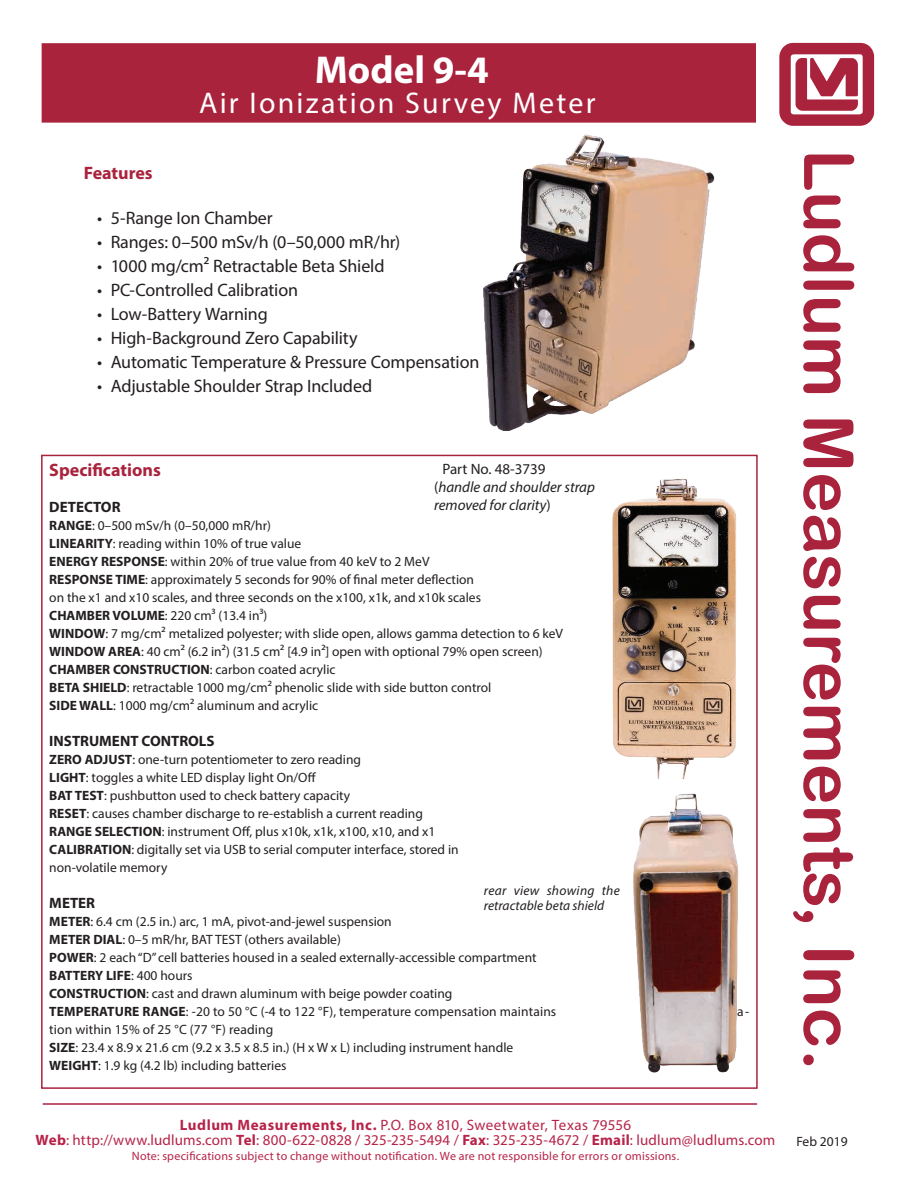
<style>
.page{position:relative;width:918px;height:1188px;background:#fff}
.page>*{position:absolute;margin:0;border:0;box-sizing:border-box;transform-origin:0 0}
.t1{font:69px "Arial Rounded MT Bold";color:#a9233d}
.t2{font:700 39px "Myriad Pro";color:#fff}
.t3{font:30px "Myriad Pro";letter-spacing:.075em;color:#fff}
.t4{font:18px "Myriad Pro";letter-spacing:-.01em;color:#231f20}
.t5{font:700 18px "Myriad Pro";color:#a9233d}
.t6{font:15px/15px "Myriad Pro";letter-spacing:.01em;color:#b72348;text-align:center}
.t7{font:italic 15px/18px "Myriad Pro";color:#231f20}
.t8{font:700 15px "Myriad Pro";color:#231f20}
.t9{font:13.5px/18px "Myriad Pro";color:#231f20}
.t10{font:italic 13.5px/15px "Myriad Pro";letter-spacing:.01em;color:#231f20}
.t11{font:12px "Myriad Pro";letter-spacing:.02em;color:#b72348}
.s1{font-weight:700}
.s2{font-style:normal}
.s3{font-size:72px}
</style>
<div class="page">
<img style="left:779px;top:42px;width:96px;height:84px">
<hr style="left:43px;top:1103px;width:714px;height:2px;background:#a9233d">
<img style="left:612px;top:478px;width:125px;height:300px">
<img style="left:483px;top:134px;width:232px;height:297px">
<img style="left:606px;top:782px;width:152px;height:307px">
<div style="left:42px;top:43px;width:714px;height:80px;background:#a9233d;border:2px solid #a9233d"></div>
<h2 class="t2" style="left:315px;top:45px;width:176px">Model 9-4</h2>
<h3 class="t3" style="left:199px;top:85px;width:398px">Air Ionization Survey Meter</h3>
<h3 class="t5" style="left:84px;top:161px;width:70px">Features</h3>
<h3 class="t4" style="left:97px;top:207px;width:177px">• 5-Range Ion Chamber</h3>
<h3 class="t4" style="left:97px;top:231px;width:305px">• Ranges: 0–500 mSv/h (0–50,000 mR/hr)</h3>
<h3 class="t4" style="left:97px;top:255px;width:289px">• 1000 mg/cm² Retractable Beta Shield</h3>
<h3 class="t4" style="left:97px;top:279px;width:202px">• PC-Controlled Calibration</h3>
<h3 class="t4" style="left:97px;top:303px;width:172px">• Low-Battery Warning</h3>
<h3 class="t4" style="left:97px;top:327px;width:262px">• High-Background Zero Capability</h3>
<h3 class="t4" style="left:97px;top:351px;width:384px">• Automatic Temperature &amp; Pressure Compensation</h3>
<h3 class="t4" style="left:97px;top:375px;width:276px">• Adjustable Shoulder Strap Included</h3>
<h3 class="t5" style="left:49px;top:459px;width:113px">Specifications</h3>
<p class="t8" style="left:49px;top:498px;width:73px">DETECTOR</p>
<p class="t9" style="left:49px;top:517px;width:515px"><span class="s1">RANGE</span>: 0–500 mSv/h (0–50,000 mR/hr)<br><span class="s1">LINEARITY</span>: reading within 10% of true value<br><span class="s1">ENERGY RESPONSE</span>: within 20% of true value from 40 keV to 2 MeV<br><span class="s1">RESPONSE TIME</span>: approximately 5 seconds for 90% of final meter deflection<br>on the x1 and x10 scales, and three seconds on the x100, x1k, and x10k scales<br><span class="s1">CHAMBER VOLUME</span>: 220 cm³ (13.4 in³)<br><span class="s1">WINDOW</span>: 7 mg/cm² metalized polyester; with slide open, allows gamma detection to 6 keV <span class="s1">WINDOW AREA</span>: 40 cm² (6.2 in²) (31.5 cm² [4.9 in²] open with optional 79% open screen)<br><span class="s1">CHAMBER CONSTRUCTION</span>: carbon coated acrylic<br><span class="s1">BETA SHIELD</span>: retractable 1000 mg/cm² phenolic slide with side button control<br><span class="s1">SIDE WALL</span>: 1000 mg/cm² aluminum and acrylic</p>
<p class="t8" style="left:49px;top:732px;width:167px">INSTRUMENT CONTROLS</p>
<p class="t9" style="left:49px;top:751px;width:411px"><span class="s1">ZERO ADJUST</span>: one-turn potentiometer to zero reading<br><span class="s1">LIGHT</span>: toggles a white LED display light On/Off<br><span class="s1">BAT TEST</span>: pushbutton used to check battery capacity<br><span class="s1">RESET</span>: causes chamber discharge to re-establish a current reading <span class="s1">RANGE SELECTION</span>: instrument Off, plus x10k, x1k, x100, x10, and x1<br><span class="s1">CALIBRATION</span>: digitally set via USB to serial computer interface, stored in non-volatile memory</p>
<p class="t8" style="left:49px;top:894px;width:47px">METER</p>
<p class="t9" style="left:49px;top:913px;width:509px"><span class="s1">METER</span>: 6.4 cm (2.5 in.) arc, 1 mA, pivot-and-jewel suspension<br><span class="s1">METER DIAL</span>: 0–5 mR/hr, BAT TEST (others available)<br><span class="s1">POWER</span>: 2 each “D” cell batteries housed in a sealed externally-accessible compartment <span class="s1">BATTERY LIFE</span>: 400 hours<br><span class="s1">CONSTRUCTION</span>: cast and drawn aluminum with beige powder coating<br><span class="s1">TEMPERATURE RANGE</span>: -20 to 50 °C (-4 to 122 °F), temperature compensation maintains tion within 15% of 25 °C (77 °F) reading<br><span class="s1">SIZE</span>: 23.4 x 8.9 x 21.6 cm (9.2 x 3.5 x 8.5 in.) (H x W x L) including instrument handle <span class="s1">WEIGHT</span>: 1.9 kg (4.2 lb) including batteries</p>
<p class="t7" style="left:434px;top:460px;width:162px;text-indent:8px"><span class="s2">Part No. 48-3739 (</span>handle and shoulder strap removed for clarity<span class="s2">)</span></p>
<p class="t10" style="left:484px;top:882px;width:138px">rear view showing the retractable beta shield</p>
<p class="t6" style="left:36px;top:1118px;width:741px"><span class="s1">Ludlum Measurements, Inc.</span> P.O. Box 810, Sweetwater, Texas 79556<br><span class="s1">Web</span>: http://www.ludlums.com <span class="s1">Tel</span>: 800-622-0828 / 325-235-5494 / <span class="s1">Fax</span>: 325-235-4672 / <span class="s1">Email</span>: ludlum@ludlums.com</p>
<p class="t11" style="left:132px;top:1149px;width:549px">Note: specifications subject to change without notification. We are not responsible for errors or omissions.</p>
<h1 class="t1" style="left:869px;top:149px;width:923px;rotate:90deg">Ludlum Measurements, Inc<span class="s3">.</span></h1>
<p class="t9" style="left:796px;top:1132px;width:53px">Feb 2019</p>
</div>
